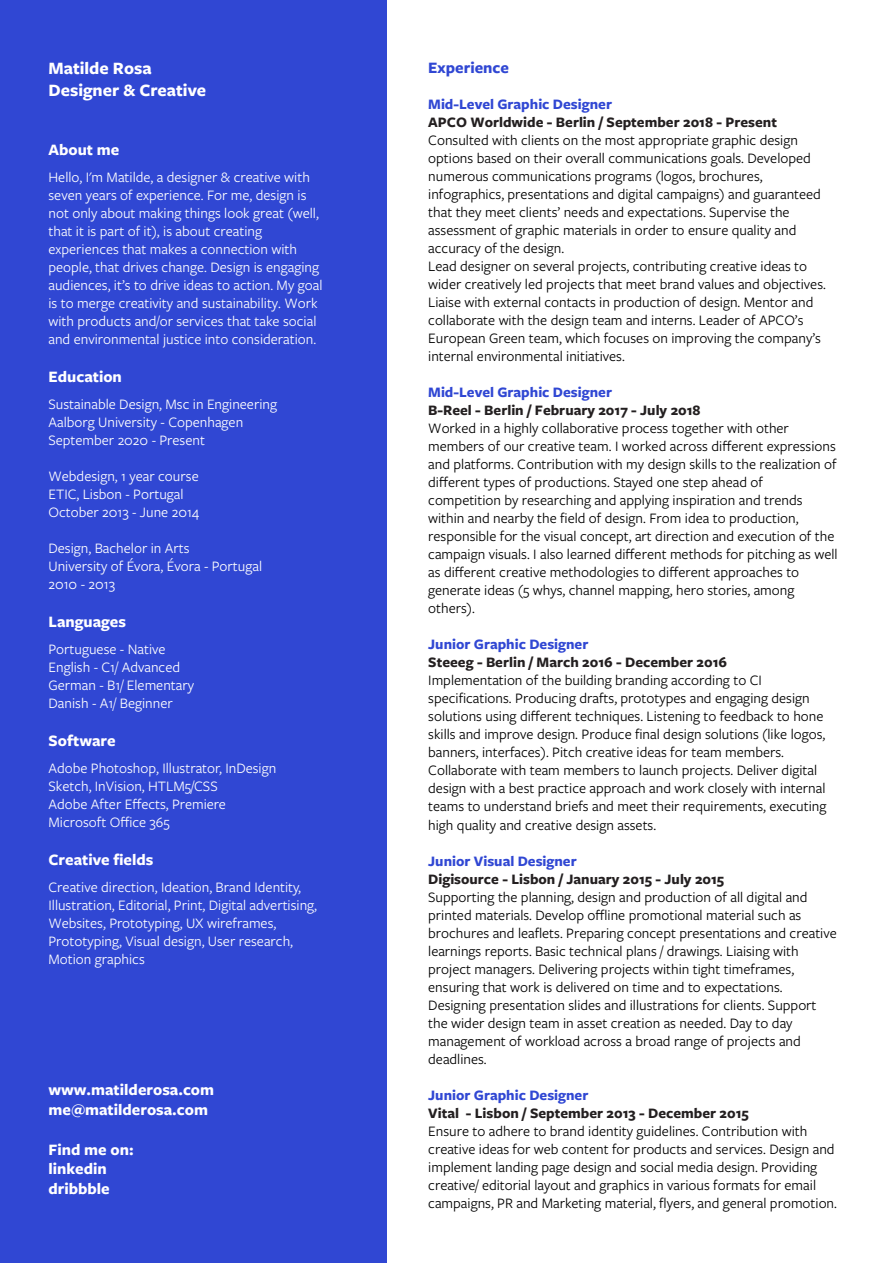
<style>
.page{position:relative;width:893px;height:1263px;background:#fff}
.page>*{position:absolute;margin:0;border:0;box-sizing:border-box;transform-origin:0 0}
.t1{font:700 18px/21.6px "Freight Sans Pro";color:#fff}
.t2{font:700 16.5px/19.8px "Freight Sans Pro";color:#fff}
.t3{font:700 16.5px "Freight Sans Pro";color:#3047d3}
.t4{font:15px/18px "Freight Sans Pro";color:#000}
.t5{font:15px/18px "Freight Sans Pro";color:#fff}
.t6{font:700 15px "Freight Sans Pro";color:#231f20}
.t7{font:700 15px "Freight Sans Pro";color:#3047d3}
</style>
<div class="page">
<div style="left:0;top:0;width:386px;height:1263px;background:#3047d3"></div>
<p class="t1" style="left:48px;top:57px;width:159px">Matilde Rosa<br>Designer &amp; Creative</p>
<p class="t2" style="left:48px;top:140px;width:72px">About me</p>
<p class="t5" style="left:48px;top:168px;width:275px">Hello, I'm Matilde, a designer &amp; creative with seven years of experience. For me, design is not only about making things look great (well, that it is part of it), is about creating experiences that makes a connection with people, that drives change. Design is engaging audiences, it’s to drive ideas to action. My goal is to merge creativity and sustainability. Work with products and/or services that take social and environmental justice into consideration.</p>
<p class="t2" style="left:48px;top:366px;width:75px">Education</p>
<p class="t5" style="left:48px;top:395px;width:230px">Sustainable Design, Msc in Engineering<br>Aalborg University - Copenhagen<br>September 2020 - Present</p>
<p class="t5" style="left:48px;top:467px;width:152px">Webdesign, 1 year course<br>ETIC, Lisbon - Portugal<br>October 2013 - June 2014</p>
<p class="t5" style="left:48px;top:539px;width:215px">Design, Bachelor in Arts<br>University of Évora, Évora - Portugal<br>2010 - 2013</p>
<p class="t2" style="left:48px;top:611px;width:79px">Languages</p>
<p class="t5" style="left:48px;top:640px;width:147px">Portuguese - Native<br>English - C1/ Advanced<br>German - B1/ Elementary<br>Danish - A1/ Beginner</p>
<p class="t2" style="left:48px;top:730px;width:69px">Software</p>
<p class="t5" style="left:48px;top:758px;width:229px">Adobe Photoshop, Illustrator, InDesign<br>Sketch, InVision, HTLM5/CSS<br>Adobe After Effects, Premiere<br>Microsoft Office 365</p>
<p class="t2" style="left:48px;top:849px;width:107px">Creative fields</p>
<p class="t5" style="left:48px;top:877px;width:270px">Creative direction, Ideation, Brand Identity, Illustration, Editorial, Print, Digital advertising, Websites, Prototyping, UX wireframes, Prototyping, Visual design, User research, Motion graphics</p>
<p class="t2" style="left:48px;top:1079px;width:167px">www.matilderosa.com me@matilderosa.com</p>
<p class="t2" style="left:48px;top:1139px;width:87px">Find me on: linkedin dribbble</p>
<p class="t3" style="left:428px;top:57px;width:82px">Experience</p>
<p class="t7" style="left:428px;top:94px;width:185px">Mid-Level Graphic Designer</p>
<p class="t6" style="left:428px;top:112px;width:350px">APCO Worldwide - Berlin / September 2018 - Present</p>
<p class="t4" style="left:428px;top:131px;width:399px">Consulted with clients on the most appropriate graphic design options based on their overall communications goals. Developed numerous communications programs (logos, brochures, infographics, presentations and digital campaigns) and guaranteed that they meet clients’ needs and expectations. Supervise the assessment of graphic materials in order to ensure quality and accuracy of the design.<br>Lead designer on several projects, contributing creative ideas to wider creatively led projects that meet brand values and objectives.<br>Liaise with external contacts in production of design. Mentor and collaborate with the design team and interns. Leader of APCO’s European Green team, which focuses on improving the company’s internal environmental initiatives.</p>
<p class="t7" style="left:428px;top:382px;width:185px">Mid-Level Graphic Designer</p>
<p class="t6" style="left:428px;top:400px;width:274px">B-Reel - Berlin / February 2017 - July 2018</p>
<p class="t4" style="left:428px;top:419px;width:411px">Worked in a highly collaborative process together with other members of our creative team. I worked across different expressions and platforms. Contribution with my design skills to the realization of different types of productions. Stayed one step ahead of competition by researching and applying inspiration and trends within and nearby the field of design. From idea to production, responsible for the visual concept, art direction and execution of the campaign visuals. I also learned different methods for pitching as well as different creative methodologies to different approaches to generate ideas (5 whys, channel mapping, hero stories, among others).</p>
<p class="t7" style="left:428px;top:634px;width:162px">Junior Graphic Designer</p>
<p class="t6" style="left:428px;top:652px;width:300px">Steeeg - Berlin / March 2016 - December 2016</p>
<p class="t4" style="left:428px;top:671px;width:400px">Implementation of the building branding according to CI specifications. Producing drafts, prototypes and engaging design solutions using different techniques. Listening to feedback to hone skills and improve design. Produce final design solutions (like logos, banners, interfaces). Pitch creative ideas for team members.<br>Collaborate with team members to launch projects. Deliver digital design with a best practice approach and work closely with internal teams to understand briefs and meet their requirements, executing high quality and creative design assets.</p>
<p class="t7" style="left:428px;top:850px;width:150px">Junior Visual Designer</p>
<p class="t6" style="left:428px;top:868px;width:298px">Digisource - Lisbon / January 2015 - July 2015</p>
<p class="t4" style="left:428px;top:887px;width:410px">Supporting the planning, design and production of all digital and printed materials. Develop offline promotional material such as brochures and leaflets. Preparing concept presentations and creative learnings reports. Basic technical plans / drawings. Liaising with project managers. Delivering projects within tight timeframes, ensuring that work is delivered on time and to expectations.<br>Designing presentation slides and illustrations for clients. Support the wider design team in asset creation as needed. Day to day management of workload across a broad range of projects and deadlines.</p>
<p class="t7" style="left:428px;top:1084px;width:162px">Junior Graphic Designer</p>
<p class="t6" style="left:428px;top:1102px;width:322px">Vital - Lisbon / September 2013 - December 2015</p>
<p class="t4" style="left:428px;top:1121px;width:410px">Ensure to adhere to brand identity guidelines. Contribution with creative ideas for web content for products and services. Design and implement landing page design and social media design. Providing creative/ editorial layout and graphics in various formats for email campaigns, PR and Marketing material, flyers, and general promotion.</p>
</div>
